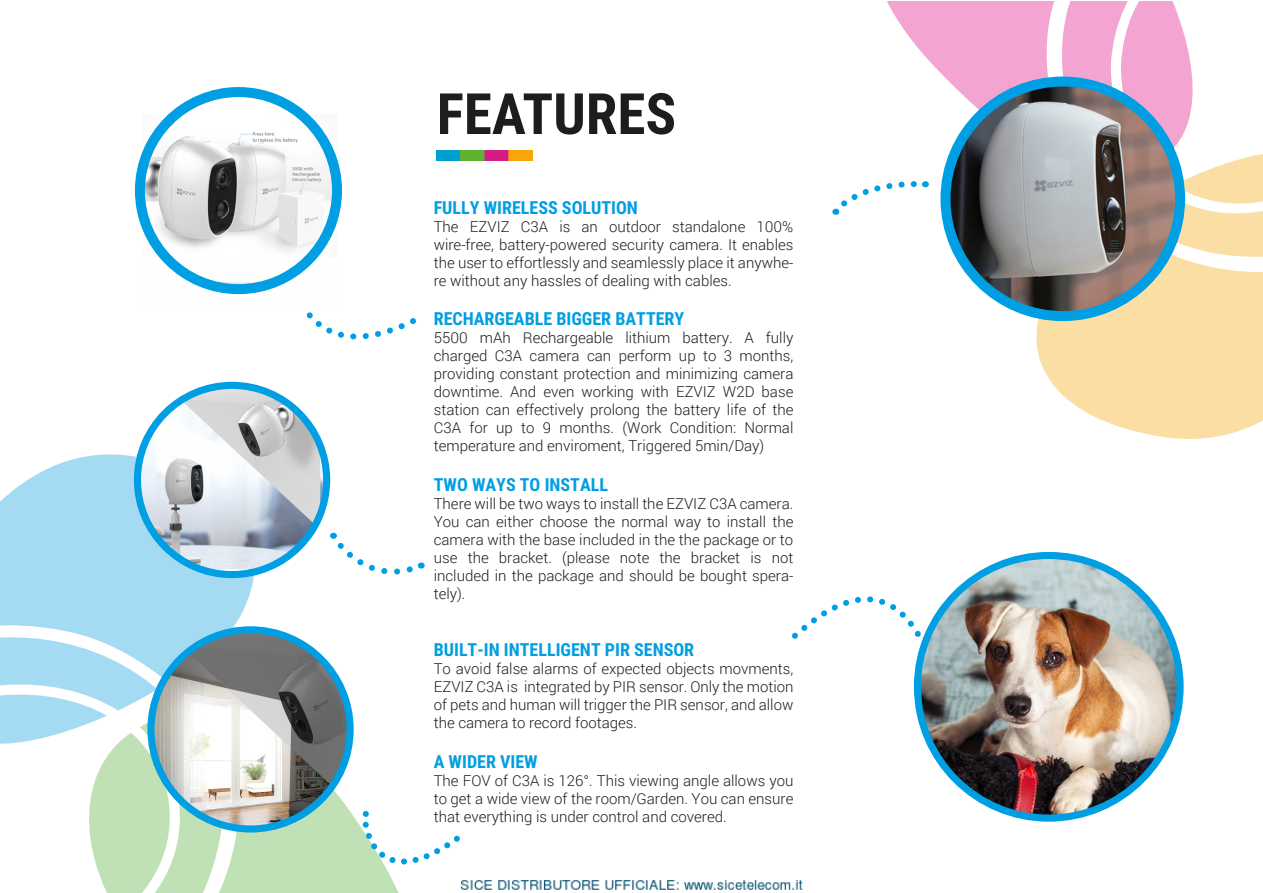
<style>
.page{position:relative;width:1263px;height:893px;background:#fff}
.page>*{position:absolute;margin:0;border:0;box-sizing:border-box;transform-origin:0 0}
.t1{font:700 57px "Roboto Condensed";color:#1d1d1b}
.t2{font:700 18px "Roboto Condensed";color:#009ee2}
.t3{font:300 15px/18px "Roboto";color:#1d1d1b;text-align:justify}
</style>
<div class="page">
<svg style="left:1028px;top:264px;width:235px;height:175px;fill:#fbdea4"></svg>
<svg style="left:887px;top:2px;width:167px;height:155px;fill:#f3a4d0"></svg>
<svg style="left:1054px;top:2px;width:209px;height:262px"></svg>
<svg style="left:227px;top:711px;width:135px;height:182px;background:#c3e3c1"></svg>
<svg style="left:0;top:684px;width:227px;height:209px"></svg>
<svg style="left:0;top:454px;width:274px;height:230px;background:#aedff4"></svg>
<svg style="left:306px;top:312px;width:110px;height:28px"></svg>
<svg style="left:792px;top:596px;width:137px;height:51px"></svg>
<svg style="left:835px;top:181px;width:91px;height:34px"></svg>
<svg style="left:332px;top:533px;width:90px;height:42px"></svg>
<svg style="left:362px;top:811px;width:98px;height:82px"></svg>
<img style="left:437px;top:151px;width:95px;height:10px">
<img style="left:950px;top:82px;width:230px;height:234px">
<div style="left:940px;top:77px;width:245px;height:244px;border:10px solid #009ee2;border-radius:50%"></div>
<img style="left:151px;top:630px;width:199px;height:199px;border-radius:100px">
<div style="left:147px;top:626px;width:207px;height:206px;border:7px solid #009ee2;border-radius:50%"></div>
<img style="left:917px;top:555px;width:263px;height:263px;border-radius:131px">
<div style="left:914px;top:552px;width:269px;height:270px;border:7px solid #009ee2;border-radius:50%"></div>
<img style="left:137px;top:388px;width:190px;height:181px">
<div style="left:134px;top:382px;width:196px;height:196px;border:7px solid #009ee2;border-radius:50%"></div>
<img style="left:142px;top:114px;width:195px;height:181px">
<img style="left:201px;top:282px;width:75px;height:7px">
<div style="left:135px;top:87px;width:207px;height:207px;border:10px solid #009ee2;border-radius:50%"></div>
<img style="left:459px;top:878px;width:344px;height:15px">
<h1 class="t1" style="left:437px;top:74px;width:241px">FEATURES</h1>
<p class="t2" style="left:434px;top:194px;width:206px">FULLY WIRELESS SOLUTION</p>
<p class="t3" style="left:434px;top:217px;width:361px">The EZVIZ C3A is an outdoor standalone 100% wire-free, battery-powered security camera. It enables the user to effortlessly and seamlessly place it anywhe&shy;re without any hassles of dealing with cables.</p>
<p class="t2" style="left:434px;top:306px;width:252px">RECHARGEABLE BIGGER BATTERY</p>
<p class="t3" style="left:434px;top:328px;width:361px">5500 mAh Rechargeable lithium battery. A fully charged C3A camera can perform up to 3 months, providing constant protection and minimizing camera downtime. And even working with EZVIZ W2D base station can effectively prolong the battery life of the C3A for up to 9 months. (Work Condition: Normal temperature and enviroment, Triggered 5min/Day)</p>
<p class="t2" style="left:434px;top:472px;width:176px">TWO WAYS TO INSTALL</p>
<p class="t3" style="left:434px;top:494px;width:361px">There will be two ways to install the EZVIZ C3A camera.<br>You can either choose the normal way to install the camera with the base included in the the package or to use the bracket. (please note the bracket is not included in the package and should be bought spera&shy;tely).</p>
<p class="t2" style="left:434px;top:637px;width:262px">BUILT-IN INTELLIGENT PIR SENSOR</p>
<p class="t3" style="left:434px;top:659px;width:361px">To avoid false alarms of expected objects movments, EZVIZ C3A is integrated by PIR sensor. Only the motion of pets and human will trigger the PIR sensor, and allow the camera to record footages.</p>
<p class="t2" style="left:434px;top:749px;width:105px">A WIDER VIEW</p>
<p class="t3" style="left:434px;top:771px;width:361px">The FOV of C3A is 126°. This viewing angle allows you to get a wide view of the room/Garden. You can ensure that everything is under control and covered.</p>
</div>
